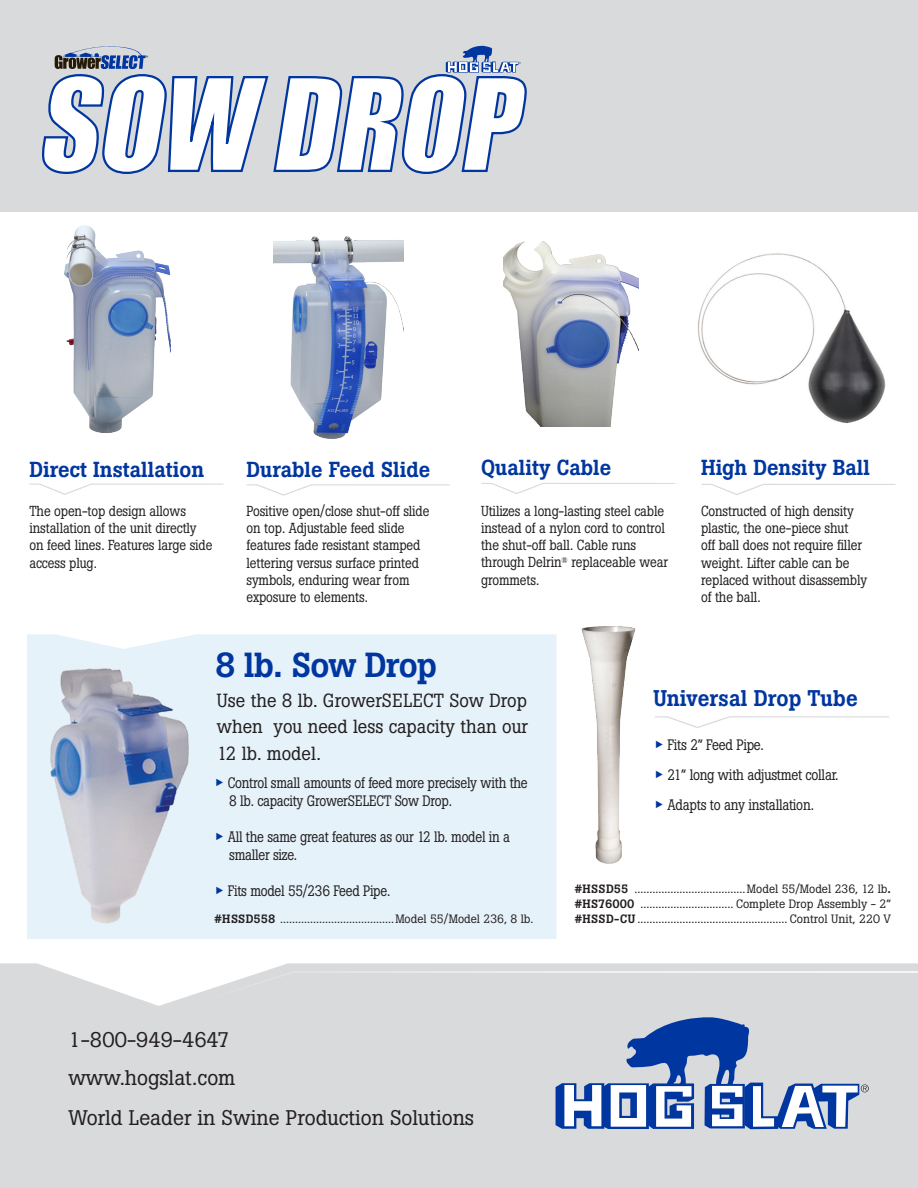
<style>
.page{position:relative;width:918px;height:1188px;background:#fff}
.page>*{position:absolute;margin:0;border:0;box-sizing:border-box;transform-origin:0 0}
.t1{font:500 34.5px "Boton";letter-spacing:-.02em;color:#0036a0}
.t2{font:500 22.5px "Boton";color:#0036a0;scale:.96 1}
.t3{font:500 21.6px "Boton";color:#0036a0}
.t4{font:21px "Boton";color:#231f20}
.t5{font:18.9px/26.1px "Boton";color:#231f20;text-align:justify}
.t6{font:15px/18px "Boton";letter-spacing:-.02em;color:#231f20;scale:.88 1}
.t7{font:15px "Boton";letter-spacing:-.02em;color:#231f20;scale:.89 1}
.t8{font:14.4px/17.2px "Boton";letter-spacing:-.01em;color:#231f20;scale:.9 1}
.t9{font:12px "Boton";color:#231f20}
.s1{font-family:"Arial";font-weight:700;font-size:10.5px;color:#0036a0}
.s2{font-weight:500}
</style>
<div class="page">
<div style="left:27px;top:634px;width:529px;height:305px;background:#e6f2fa"></div>
<img style="left:581px;top:626px;width:55px;height:238px">
<img style="left:65px;top:225px;width:106px;height:208px">
<img style="left:40px;top:660px;width:156px;height:269px">
<img style="left:274px;top:236px;width:130px;height:202px">
<img style="left:504px;top:242px;width:134px;height:185px">
<svg style="left:29px;top:484px;width:194px;height:11px"></svg>
<svg style="left:481px;top:483px;width:194px;height:11px"></svg>
<svg style="left:247px;top:484px;width:203px;height:12px"></svg>
<svg style="left:702px;top:484px;width:194px;height:11px"></svg>
<svg style="left:655px;top:716px;width:234px;height:12px"></svg>
<div style="left:0;top:0;width:918px;height:212px;background:#d9dadc"></div>
<svg style="left:446px;top:46px;width:75px;height:27px"></svg>
<svg style="left:55px;top:46px;width:93px;height:23px"></svg>
<svg style="left:42px;top:74px;width:485px;height:100px"></svg>
<div style="left:0;top:963px;width:918px;height:225px;background:#d9dadc"></div>
<svg style="left:184px;top:970px;width:734px;height:38px;background:#dbdcde"></svg>
<svg style="left:556px;top:1017px;width:313px;height:112px;background:#9cadce"></svg>
<img style="left:698px;top:253px;width:188px;height:170px">
<p class="t3" style="left:29px;top:456px;width:176px">Direct Installation</p>
<p class="t3" style="left:247px;top:456px;width:185px">Durable Feed Slide</p>
<p class="t3" style="left:481px;top:455px;width:132px">Quality Cable</p>
<p class="t3" style="left:701px;top:455px;width:171px">High Density Ball</p>
<p class="t8" style="left:29px;top:502px;width:205px">The open-top design allows installation of the unit directly on feed lines. Features large side access plug.</p>
<p class="t8" style="left:247px;top:502px;width:205px">Positive open/close shut-off slide on top. Adjustable feed slide features fade resistant stamped lettering versus surface printed symbols, enduring wear from exposure to elements.</p>
<p class="t1" style="left:215px;top:644px;width:223px">8 lb. Sow Drop</p>
<p class="t8" style="left:481px;top:502px;width:209px">Utilizes a long-lasting steel cable instead of a nylon cord to control the shut-off ball. Cable runs through Delrin<sup>®</sup> replaceable wear grommets.</p>
<p class="t8" style="left:701px;top:502px;width:186px">Constructed of high density plastic, the one-piece shut<br>off ball does not require filler weight. Lifter cable can be replaced without disassembly of the ball.</p>
<p class="t5" style="left:217px;top:688px;width:313px">Use the 8 lb. GrowerSELECT Sow Drop when you need less capacity than our 12 lb. model.</p>
<p class="t6" style="left:229px;top:774px;width:341px;text-indent:-14px"><span class="s1">►</span> Control small amounts of feed more precisely with the<br>8 lb. capacity GrowerSELECT Sow Drop.</p>
<p class="t6" style="left:229px;top:828px;width:321px;text-indent:-14px"><span class="s1">►</span> All the same great features as our 12 lb. model in a smaller size.</p>
<p class="t6" style="left:215px;top:882px;width:201px"><span class="s1">►</span> Fits model 55/236 Feed Pipe.</p>
<p class="t2" style="left:653px;top:684px;width:214px">Universal Drop Tube</p>
<p class="t7" style="left:655px;top:736px;width:124px"><span class="s1">►</span> Fits 2” Feed Pipe.</p>
<p class="t7" style="left:655px;top:766px;width:208px"><span class="s1">►</span> 21” long with adjustmet collar.</p>
<p class="t7" style="left:655px;top:796px;width:180px"><span class="s1">►</span> Adapts to any installation.</p>
<p class="t9" style="left:575px;top:882px;width:318px"><span class="s2">#HSSD55</span> .....................................Model 55/Model 236, 12 lb<span class="s2">.</span></p>
<p class="t9" style="left:575px;top:897px;width:318px"><span class="s2">#HS76000</span> ............................... Complete Drop Assembly - 2”</p>
<p class="t9" style="left:214px;top:911px;width:321px"><span class="s2">#HSSD558</span> ......................................Model 55/Model 236, 8 lb.</p>
<p class="t9" style="left:575px;top:912px;width:318px"><span class="s2">#HSSD-CU</span> .................................................. Control Unit, 220 V</p>
<p class="t4" style="left:68px;top:1027px;width:162px">1-800-949-4647</p>
<p class="t4" style="left:68px;top:1065px;width:168px">www.hogslat.com</p>
<p class="t4" style="left:68px;top:1105px;width:407px">World Leader in Swine Production Solutions</p>
</div>
